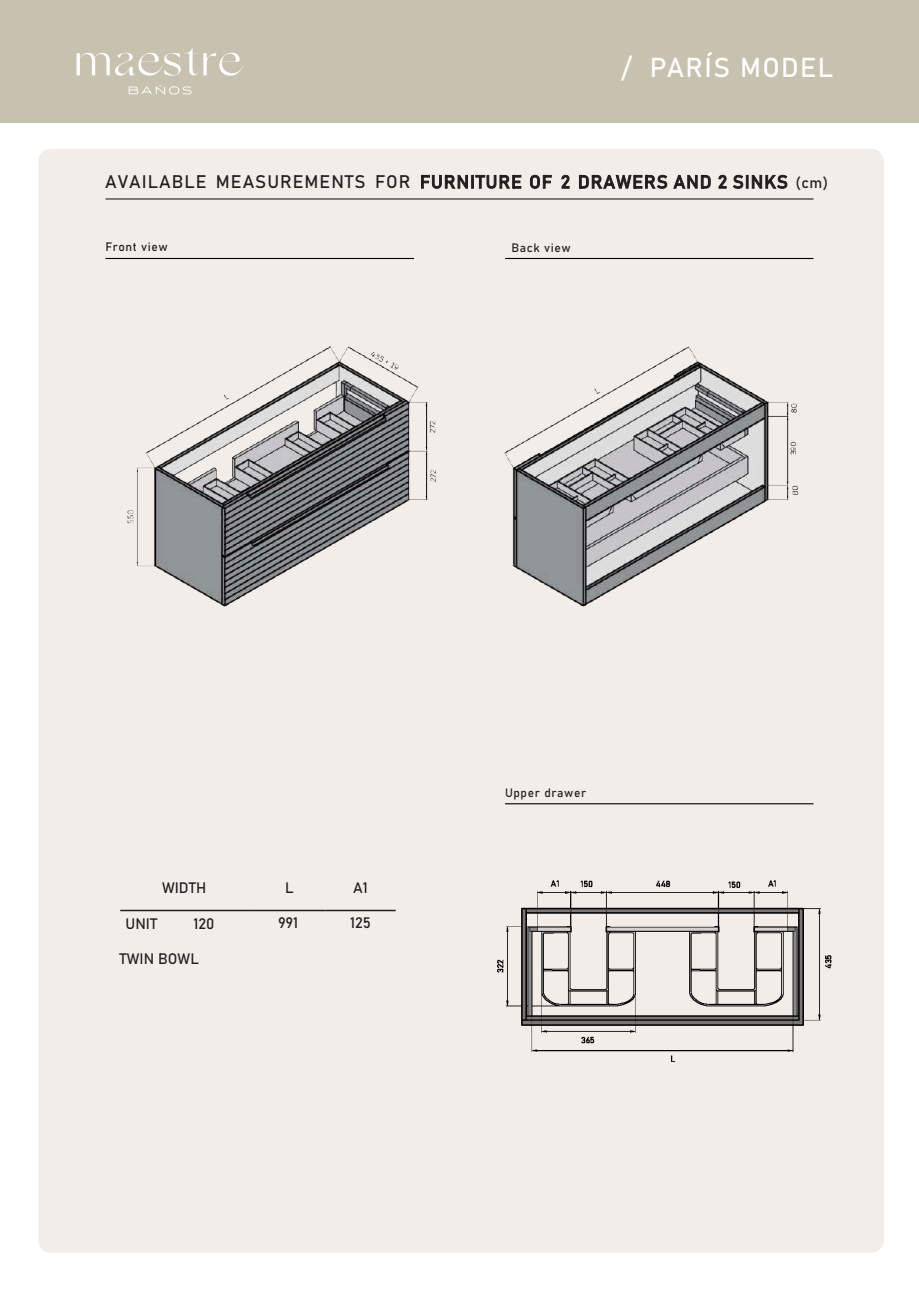
<style>
.page{position:relative;width:919px;height:1289px;background:#fff}
.page>*{position:absolute;margin:0;border:0;box-sizing:border-box;transform-origin:0 0}
.t1{font:27px "Bahnschrift";letter-spacing:.05em;color:#fff}
.t2{font:18px "Bahnschrift";letter-spacing:.055em;color:#231f20}
.t3{font:15px "Bahnschrift";color:#231f20}
.t4{font:12px "Bahnschrift";letter-spacing:.05em;color:#231f20}
.s1{font-size:15px}
</style>
<div class="page">
<div style="left:0;top:0;width:918px;height:123px;background:#c7c1af"></div>
<svg style="left:77px;top:48px;width:167px;height:28px"></svg>
<svg style="left:129px;top:85px;width:62px;height:10px"></svg>
<div style="left:38px;top:149px;width:845px;height:1103px;background:#f3ede9;border-radius:13px"></div>
<hr style="left:105px;top:198px;width:708px;height:1px;background:#231f20">
<img style="left:497px;top:880px;width:335px;height:182px">
<hr style="left:120px;top:909px;width:133px;height:2px;background:#231f20">
<hr style="left:253px;top:909px;width:72px;height:2px;background:#231f20">
<hr style="left:325px;top:909px;width:70px;height:2px;background:#231f20">
<hr style="left:105px;top:258px;width:309px;height:1px;background:#000">
<hr style="left:505px;top:258px;width:308px;height:1px;background:#000">
<hr style="left:505px;top:803px;width:308px;height:1px;background:#000">
<img style="left:127px;top:346px;width:672px;height:261px">
<h1 class="t1" style="left:621px;top:47px;width:214px">/ PARÍS MODEL</h1>
<p class="t2" style="left:105px;top:168px;width:724px">AVAILABLE MEASUREMENTS FOR FURNITURE OF 2 DRAWERS AND 2 SINKS <span class="s1">(cm)</span></p>
<p class="t4" style="left:105px;top:238px;width:64px">Front view</p>
<p class="t4" style="left:511px;top:239px;width:61px">Back view</p>
<p class="t3" style="left:162px;top:876px;width:46px">WIDTH</p>
<p class="t3" style="left:285px;top:876px;width:10px">L</p>
<p class="t3" style="left:353px;top:876px;width:16px">A1</p>
<p class="t3" style="left:126px;top:912px;width:33px">UNIT</p>
<p class="t3" style="left:193px;top:912px;width:23px">120</p>
<p class="t3" style="left:278px;top:911px;width:21px">991</p>
<p class="t3" style="left:350px;top:911px;width:22px">125</p>
<p class="t3" style="left:120px;top:947px;width:81px">TWIN BOWL</p>
<p class="t4" style="left:505px;top:783px;width:83px">Upper drawer</p>
</div>
